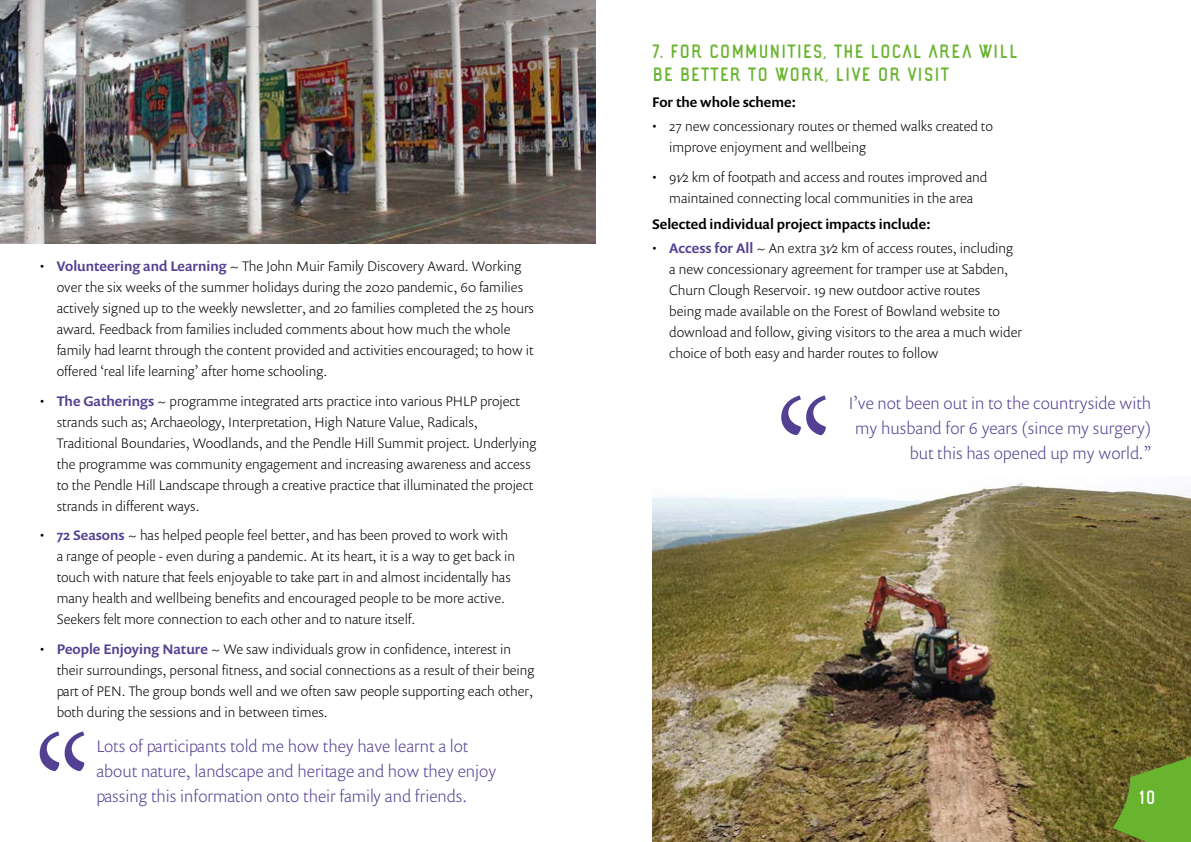
<style>
.page{position:relative;width:1191px;height:842px;background:#fff}
.page>*{position:absolute;margin:0;border:0;box-sizing:border-box;transform-origin:0 0}
.t1{font:24px/23px "Lazy Ride Sans";color:#69b42e}
.t2{font:24px "Lazy Ride Sans";color:#fff}
.t3{font:300 17px/25px "Prenton RP Pro";color:#544092}
.t4{font:300 14px/21px "Prenton RP Pro";color:#000}
.t5{font:500 14px "Prenton RP Pro";color:#000}
.s1{font-weight:500;color:#544092}
</style>
<div class="page">
<img style="left:0;top:0;width:595px;height:244px">
<svg style="left:40px;top:731px;width:44px;height:40px"></svg>
<img style="left:652px;top:482px;width:539px;height:360px">
<svg style="left:781px;top:395px;width:45px;height:40px"></svg>
<svg style="left:1112px;top:680px;width:79px;height:162px;background:#687e29"></svg>
<p class="t4" style="left:57px;top:255px;width:479px;text-indent:-17px">• <span class="s1">Volunteering and Learning</span> ~ The John Muir Family Discovery Award. Working over the six weeks of the summer holidays during the 2020 pandemic, 60 families actively signed up to the weekly newsletter, and 20 families completed the 25 hours award. Feedback from families included comments about how much the whole family had learnt through the content provided and activities encouraged; to how it offered ‘real life learning’ after home schooling.</p>
<p class="t4" style="left:57px;top:390px;width:481px;text-indent:-17px">• <span class="s1">The Gatherings</span> ~ programme integrated arts practice into various PHLP project strands such as; Archaeology, Interpretation, High Nature Value, Radicals, Traditional Boundaries, Woodlands, and the Pendle Hill Summit project. Underlying the programme was community engagement and increasing awareness and access to the Pendle Hill Landscape through a creative practice that illuminated the project strands in different ways.</p>
<p class="t4" style="left:57px;top:524px;width:460px;text-indent:-17px">• <span class="s1">72 Seasons</span> ~ has helped people feel better, and has been proved to work with a range of people - even during a pandemic. At its heart, it is a way to get back in touch with nature that feels enjoyable to take part in and almost incidentally has many health and wellbeing benefits and encouraged people to be more active.<br>Seekers felt more connection to each other and to nature itself.</p>
<p class="t4" style="left:57px;top:638px;width:479px;text-indent:-17px">• <span class="s1">People Enjoying Nature</span> ~ We saw individuals grow in confidence, interest in their surroundings, personal fitness, and social connections as a result of their being part of PEN. The group bonds well and we often saw people supporting each other, both during the sessions and in between times.</p>
<p class="t3" style="left:96px;top:733px;width:401px">Lots of participants told me how they have learnt a lot about nature, landscape and heritage and how they enjoy passing this information onto their family and friends.</p>
<h1 class="t1" style="left:652px;top:40px;width:367px">7. FOR COMMUNITIES, THE LOCAL AREA WILL<br>BE BETTER TO WORK, LIVE OR VISIT</h1>
<p class="t5" style="left:652px;top:93px;width:145px">For the whole scheme:</p>
<p class="t4" style="left:669px;top:115px;width:325px;text-indent:-17px">• 27 new concessionary routes or themed walks created to improve enjoyment and wellbeing</p>
<p class="t4" style="left:652px;top:166px;width:337px;text-align:center">• 91⁄2 km of footpath and access and routes improved and maintained connecting local communities in the area</p>
<p class="t5" style="left:652px;top:215px;width:280px">Selected individual project impacts include:</p>
<p class="t4" style="left:669px;top:237px;width:354px;text-indent:-17px">• <span class="s1">Access for All</span> ~ An extra 31⁄2 km of access routes, including a new concessionary agreement for tramper use at Sabden, Churn Clough Reservoir. 19 new outdoor active routes<br>being made available on the Forest of Bowland website to download and follow, giving visitors to the area a much wider choice of both easy and harder routes to follow</p>
<p class="t3" style="left:848px;top:390px;width:304px;text-align:right">I’ve not been out in to the countryside with my husband for 6 years (since my surgery) but this has opened up my world.”</p>
<h1 class="t2" style="left:1140px;top:785px;width:18px">10</h1>
</div>
